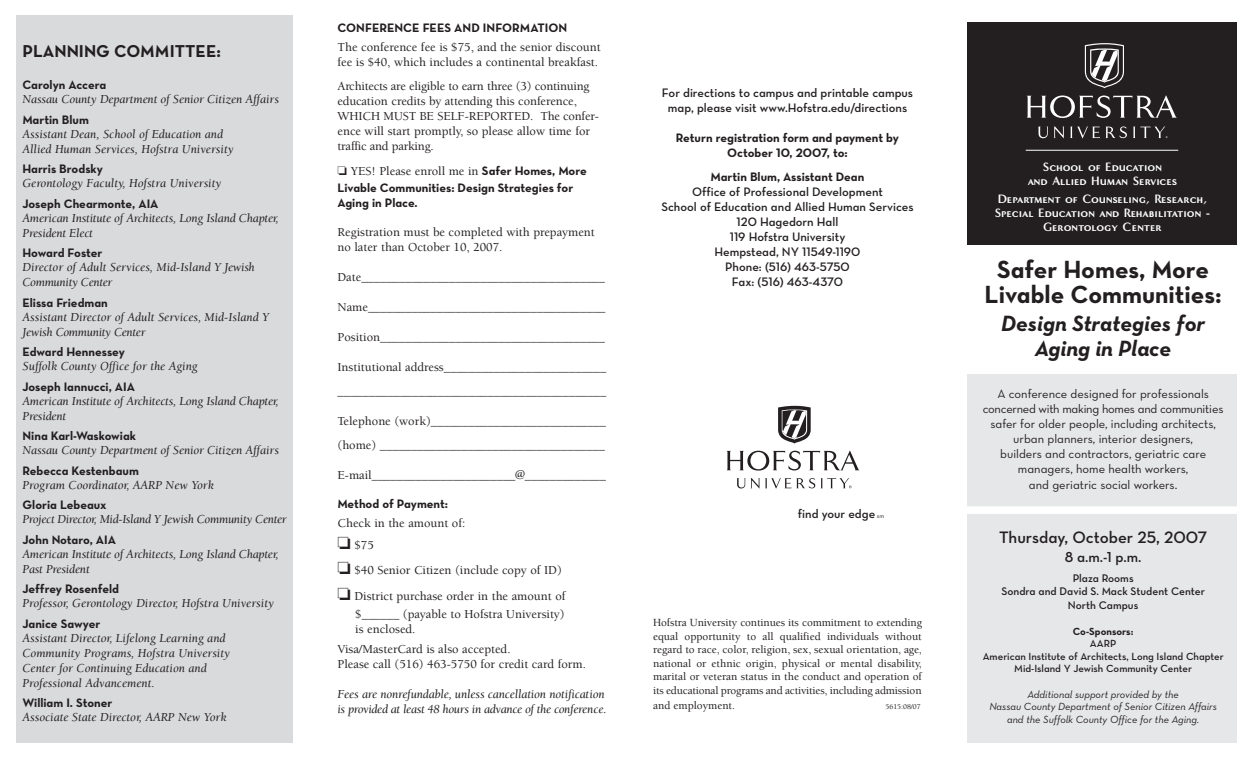
<style>
.page{position:relative;width:1260px;height:765px;background:#fff}
.page>*{position:absolute;margin:0;border:0;box-sizing:border-box;transform-origin:0 0}
.t1{font:25.25px/25.4px "Neutra Text PS Bold Alt";color:#231f20;text-align:center}
.t2{font:22.5px/25px "Neutra Text PS Bold Ita Alt";color:#231f20;text-align:center}
.t3{font:17.5px "Neutra Text PS Bold Alt";color:#231f20}
.t4{font:16.88px "Neutra Text PS Demi Alt";color:#231f20}
.t5{font:14.75px "Neutra Text PS Demi Alt";color:#231f20}
.t6{font:14px "Minerva Modern Bold SC";letter-spacing:.01em;color:#231f20}
.t7{font:500 12.5px/15px "Berkeley";color:#231f20}
.t8{font:italic 12.5px/15px "Berkeley";letter-spacing:-.01em;color:#231f20}
.t9{font:12.5px/15px "Neutra Text PS Bold Alt";color:#231f20}
.t10{font:12.5px/15px "Neutra Text PS Demi Alt";color:#231f20;text-align:center}
.t11{font:12.5px/15.1px "Neutra Text PS Book Alt";color:#231f20;text-align:center}
.t12{font:12.5px/13.8px "Minerva Modern Bold SC";letter-spacing:-.02em;color:#fff;text-align:center}
.t13{font:12.5px/13.8px "Minerva Modern Bold SC";color:#fff;text-align:center}
.t14{font:500 11.25px/13.5px "Berkeley";letter-spacing:-.015em;color:#231f20;text-align:justify}
.t15{font:11.25px/13.5px "Neutra Text PS Demi Alt";color:#231f20;text-align:center}
.t16{font:10.5px/12.6px "Neutra Text PS Book Ita Alt";color:#231f20;text-align:center}
.t17{font:10.5px/12.6px "Neutra Text PS Demi Alt";color:#231f20;text-align:center}
.t18{font:10.5px "Neutra Text PS Bold Alt";color:#231f20}
.t19{font:500 7.5px "Berkeley";color:#231f20}
.s1{font-family:"Neutra Text PS Bold Alt";font-weight:400}
.s2{font-family:"Neutra Text PS Book Alt";font-size:6.25px}
.s3{font-size:13.12px}
</style>
<div class="page">
<div style="left:16px;top:15px;width:276px;height:727px;background:#d9dadc"></div>
<div style="left:968px;top:22px;width:270px;height:223px;background:#231f20"></div>
<hr style="left:1026px;top:150px;width:152px;height:1px;background:#fff">
<div style="left:968px;top:374px;width:270px;height:368px;background:#e6e7e9"></div>
<div style="left:955px;top:506px;width:298px;height:8px;background:#fff"></div>
<svg style="left:726px;top:405px;width:134px;height:66px"></svg>
<svg style="left:736px;top:478px;width:116px;height:11px"></svg>
<svg style="left:1085px;top:43px;width:39px;height:45px"></svg>
<svg style="left:1027px;top:95px;width:150px;height:23px"></svg>
<svg style="left:1038px;top:126px;width:130px;height:13px"></svg>
<h3 class="t3" style="left:22px;top:41px;width:200px">PLANNING COMMITTEE:</h3>
<p class="t9" style="left:22px;top:77px;width:85px">Carolyn Accera</p>
<p class="t8" style="left:22px;top:93px;width:258px">Nassau County Department of Senior Citizen Affairs</p>
<p class="t9" style="left:22px;top:112px;width:68px">Martin Blum</p>
<p class="t8" style="left:22px;top:127px;width:213px">Assistant Dean, School of Education and<br>Allied Human Services, Hofstra University</p>
<p class="t9" style="left:22px;top:161px;width:82px">Harris Brodsky</p>
<p class="t8" style="left:22px;top:177px;width:201px">Gerontology Faculty, Hofstra University</p>
<p class="t9" style="left:22px;top:196px;width:138px">Joseph Chearmonte, AIA</p>
<p class="t8" style="left:22px;top:211px;width:258px">American Institute of Architects, Long Island Chapter,<br>President Elect</p>
<p class="t9" style="left:22px;top:245px;width:81px">Howard Foster</p>
<p class="t8" style="left:22px;top:261px;width:234px">Director of Adult Services, Mid-Island Y Jewish<br>Community Center</p>
<p class="t9" style="left:22px;top:295px;width:87px">Elissa Friedman</p>
<p class="t8" style="left:22px;top:310px;width:248px">Assistant Director of Adult Services, Mid-Island Y<br>Jewish Community Center</p>
<p class="t9" style="left:22px;top:344px;width:104px">Edward Hennessey</p>
<p class="t8" style="left:22px;top:360px;width:177px">Suffolk County Office for the Aging</p>
<p class="t9" style="left:22px;top:379px;width:114px">Joseph Iannucci, AIA</p>
<p class="t8" style="left:22px;top:394px;width:258px">American Institute of Architects, Long Island Chapter,<br>President</p>
<p class="t9" style="left:22px;top:428px;width:115px">Nina Karl-Waskowiak</p>
<p class="t8" style="left:22px;top:444px;width:258px">Nassau County Department of Senior Citizen Affairs</p>
<p class="t9" style="left:22px;top:463px;width:118px">Rebecca Kestenbaum</p>
<p class="t8" style="left:22px;top:478px;width:193px">Program Coordinator, AARP New York</p>
<p class="t9" style="left:22px;top:497px;width:86px">Gloria Lebeaux</p>
<p class="t8" style="left:22px;top:513px;width:266px">Project Director, Mid-Island Y Jewish Community Center</p>
<p class="t9" style="left:22px;top:532px;width:95px">John Notaro, AIA</p>
<p class="t8" style="left:22px;top:547px;width:258px">American Institute of Architects, Long Island Chapter,<br>Past President</p>
<p class="t9" style="left:22px;top:581px;width:98px">Jeffrey Rosenfeld</p>
<p class="t8" style="left:22px;top:597px;width:253px">Professor, Gerontology Director, Hofstra University</p>
<p class="t9" style="left:22px;top:616px;width:79px">Janice Sawyer</p>
<p class="t8" style="left:22px;top:631px;width:209px">Assistant Director, Lifelong Learning and Community Programs, Hofstra University Center for Continuing Education and Professional Advancement.</p>
<p class="t9" style="left:22px;top:695px;width:91px">William I. Stoner</p>
<p class="t8" style="left:22px;top:711px;width:206px">Associate State Director, AARP New York</p>
<p class="t9" style="left:338px;top:20px;width:231px">CONFERENCE FEES AND INFORMATION</p>
<p class="t7" style="left:338px;top:41px;width:265px">The conference fee is $75, and the senior discount fee is $40, which includes a continental breakfast.</p>
<p class="t7" style="left:338px;top:80px;width:263px">Architects are eligible to earn three (3) continuing education credits by attending this conference, WHICH MUST BE SELF-REPORTED. The confer&shy;ence will start promptly, so please allow time for traffic and parking.</p>
<p class="t7" style="left:338px;top:165px;width:251px">❏ YES! Please enroll me in <span class="s1">Safer Homes, More</span></p>
<p class="t9" style="left:338px;top:180px;width:237px">Livable Communities: Design Strategies for<br>Aging in Place.</p>
<p class="t7" style="left:338px;top:226px;width:259px">Registration must be completed with prepayment no later than October 10, 2007.</p>
<p class="t7" style="left:338px;top:271px;width:269px">Date_______________________________________</p>
<p class="t7" style="left:338px;top:301px;width:270px">Name______________________________________</p>
<p class="t7" style="left:338px;top:331px;width:269px">Position____________________________________</p>
<p class="t7" style="left:338px;top:356px;width:270px;line-height:24px">Institutional address__________________________ ___________________________________________</p>
<p class="t7" style="left:338px;top:410px;width:270px;line-height:24px">Telephone (work)____________________________ (home) ____________________________________</p>
<p class="t7" style="left:338px;top:469px;width:270px">E-mail_______________________@_____________</p>
<p class="t9" style="left:338px;top:497px;width:112px">Method of Payment:</p>
<p class="t7" style="left:338px;top:513px;width:129px;line-height:22px">Check in the amount of: ❏ $75</p>
<p class="t7" style="left:338px;top:559px;width:230px;line-height:25.5px">❏ $40 Senior Citizen (include copy of ID) ❏ District purchase order in the amount of</p>
<p class="t7" style="left:355px;top:608px;width:211px">$______ (payable to Hofstra University) is enclosed.</p>
<p class="t7" style="left:338px;top:643px;width:250px">Visa/MasterCard is also accepted.<br>Please call (516) 463-5750 for credit card form.</p>
<p class="t8" style="left:338px;top:688px;width:271px">Fees are nonrefundable, unless cancellation notification is provided at least 48 hours in advance of the conference.</p>
<p class="t10" style="left:662px;top:85px;width:253px">For directions to campus and printable campus map, please visit www.Hofstra.edu/directions</p>
<p class="t9" style="left:676px;top:130px;width:225px;text-align:center">Return registration form and payment by<br>October 10, 2007, to:</p>
<p class="t9" style="left:711px;top:169px;width:155px">Martin Blum, Assistant Dean</p>
<p class="t10" style="left:661px;top:184px;width:254px">Office of Professional Development<br>School of Education and Allied Human Services<br>120 Hagedorn Hall<br>119 Hofstra University<br>Hempstead, NY 11549-1190<br>Phone: (516) 463-5750<br>Fax: (516) 463-4370</p>
<p class="t6" style="left:765px;top:500px;width:62px">Office of</p>
<p class="t10" style="left:798px;top:506px;width:88px">find your edge <span class="s2">sm</span></p>
<p class="t14" style="left:653px;top:617px;width:270px">Hofstra University continues its commitment to extending equal opportunity to all qualified individuals without regard to race, color, religion, sex, sexual orientation, age, national or ethnic origin, physical or mental disability, marital or veteran status in the conduct and operation of its educational programs and activities, including admission</p>
<p class="t14" style="left:653px;top:700px;width:83px">and employment.</p>
<p class="t19" style="left:886px;top:704px;width:37px">5615:08/07</p>
<p class="t13" style="left:1028px;top:160px;width:151px">School of Education<br>and Allied Human Services</p>
<p class="t12" style="left:995px;top:192px;width:217px">Department of Counseling, Research,<br>Special Education and Rehabilitation -<br>Gerontology Center</p>
<h1 class="t1" style="left:985px;top:256px;width:238px">Safer Homes, More<br>Livable Communities:</h1>
<h2 class="t2" style="left:1001px;top:310px;width:206px">Design Strategies for<br>Aging in Place</h2>
<p class="t11" style="left:983px;top:386px;width:242px">A conference designed for professionals concerned with making homes and communities safer for older people, including architects, urban planners, interior designers,<br>builders and contractors, geriatric care managers, home health workers,<br>and geriatric social workers<span class="s3">.</span></p>
<h3 class="t4" style="left:999px;top:527px;width:210px">Thursday, October 25, 2007</h3>
<p class="t5" style="left:1065px;top:548px;width:78px">8 a.m.-1 p.m.</p>
<p class="t15" style="left:1001px;top:571px;width:205px">Plaza Rooms<br>Sondra and David S. Mack Student Center<br>North Campus</p>
<p class="t18" style="left:1073px;top:625px;width:62px">Co-Sponsors:</p>
<p class="t17" style="left:983px;top:637px;width:243px">AARP<br>American Institute of Architects, Long Island Chapter<br>Mid-Island Y Jewish Community Center</p>
<p class="t16" style="left:989px;top:688px;width:229px">Additional support provided by the<br>Nassau County Department of Senior Citizen Affairs and the Suffolk County Office for the Aging.</p>
</div>
